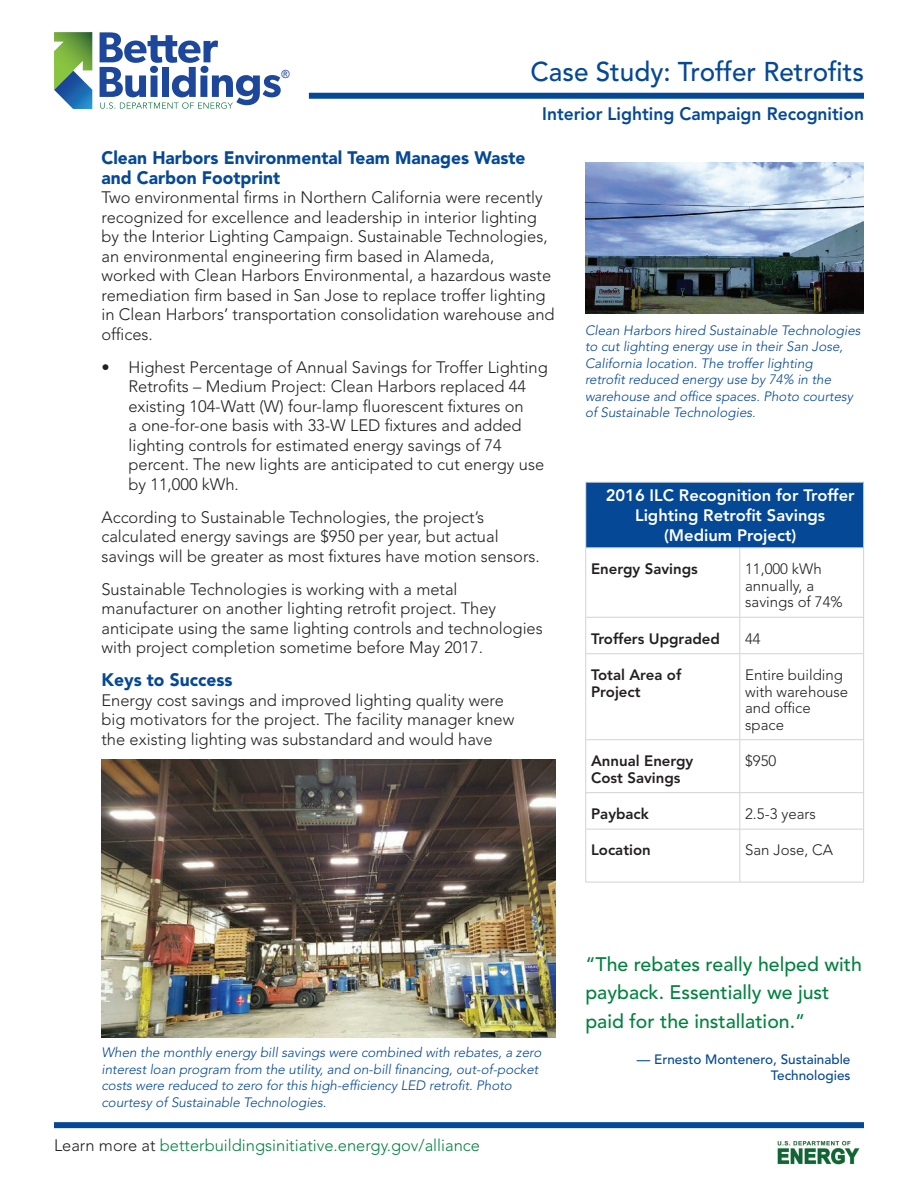
<style>
.page{position:relative;width:918px;height:1188px;background:#fff}
.page>*{position:absolute;margin:0;border:0;box-sizing:border-box;transform-origin:0 0}
.t1{font:500 27px "Avenir LT Std";color:#054895}
.Pull_Quote{font:500 19.5px/28.5px "Avenir LT Std";color:#00833e}
.Body_Text_Head{font:900 18px/19.5px "Avenir LT Std";color:#054895}
.t2{font:800 18px "Avenir LT Std";color:#054895}
.Body_Text{font:300 16.5px/19.5px "Avenir LT Std";color:#231f20}
.KT_Head{font:800 16.5px/19.8px "Avenir LT Std";color:#fff;text-align:center}
.t3{font:300 16.5px "Avenir LT Std";color:#00833e}
.KT_Bulleted_Text{font:300 15px/16.5px "Avenir LT Std";color:#231f20}
.KT_Bulleted_Text-2{font:800 15px/16.5px "Avenir LT Std";color:#231f20}
.Photo_caption{font:italic 300 13.5px/16.5px "Avenir LT Std";color:#054895}
.Pull_Quote_Attrib{font:500 13.5px/16.5px "Avenir LT Std";color:#054895;text-align:right}
.t4{font:11.1px "Arial";color:#1d479a}
.s1{color:#231f20}
</style>
<div class="page">
<div style="left:54px;top:1122px;width:810px;height:6px;background:#054895"></div>
<img style="left:777px;top:1141px;width:83px;height:24px">
<div style="left:309px;top:93px;width:555px;height:6px;background:#054895"></div>
<svg style="left:100px;top:32px;width:181px;height:77px"></svg>
<svg style="left:54px;top:32px;width:38px;height:77px;background:#6da17e"></svg>
<img style="left:585px;top:162px;width:279px;height:152px">
<div style="left:586px;top:482px;width:278px;height:66px;background:#054895"></div>
<svg style="left:586px;top:548px;width:277px;height:334px"></svg>
<hr style="left:585px;top:482px;width:155px;height:1px;background:#d2d3d1">
<hr style="left:585px;top:483px;width:1px;height:64px;background:#d2d3d1">
<hr style="left:740px;top:482px;width:124px;height:1px;background:#d2d3d1">
<hr style="left:863px;top:483px;width:1px;height:64px;background:#d2d3d1">
<hr style="left:585px;top:547px;width:155px;height:1px;background:#d2d3d1">
<hr style="left:585px;top:548px;width:1px;height:69px;background:#d2d3d1">
<hr style="left:740px;top:547px;width:124px;height:1px;background:#d2d3d1">
<hr style="left:739px;top:548px;width:1px;height:69px;background:#d2d3d1">
<hr style="left:863px;top:548px;width:1px;height:69px;background:#d2d3d1">
<hr style="left:585px;top:617px;width:155px;height:1px;background:#d2d3d1">
<hr style="left:585px;top:618px;width:1px;height:35px;background:#d2d3d1">
<hr style="left:740px;top:617px;width:124px;height:1px;background:#d2d3d1">
<hr style="left:739px;top:618px;width:1px;height:35px;background:#d2d3d1">
<hr style="left:863px;top:618px;width:1px;height:35px;background:#d2d3d1">
<hr style="left:585px;top:653px;width:155px;height:1px;background:#d2d3d1">
<hr style="left:585px;top:654px;width:1px;height:85px;background:#d2d3d1">
<hr style="left:740px;top:653px;width:124px;height:1px;background:#d2d3d1">
<hr style="left:739px;top:654px;width:1px;height:85px;background:#d2d3d1">
<hr style="left:863px;top:654px;width:1px;height:85px;background:#d2d3d1">
<hr style="left:585px;top:739px;width:155px;height:1px;background:#d2d3d1">
<hr style="left:585px;top:740px;width:1px;height:52px;background:#d2d3d1">
<hr style="left:740px;top:739px;width:124px;height:1px;background:#d2d3d1">
<hr style="left:739px;top:740px;width:1px;height:52px;background:#d2d3d1">
<hr style="left:863px;top:740px;width:1px;height:52px;background:#d2d3d1">
<hr style="left:585px;top:792px;width:155px;height:1px;background:#d2d3d1">
<hr style="left:585px;top:793px;width:1px;height:36px;background:#d2d3d1">
<hr style="left:740px;top:792px;width:124px;height:1px;background:#d2d3d1">
<hr style="left:739px;top:793px;width:1px;height:36px;background:#d2d3d1">
<hr style="left:863px;top:793px;width:1px;height:36px;background:#d2d3d1">
<hr style="left:585px;top:829px;width:155px;height:1px;background:#d2d3d1">
<hr style="left:585px;top:830px;width:1px;height:52px;background:#d2d3d1">
<hr style="left:740px;top:829px;width:124px;height:1px;background:#d2d3d1">
<hr style="left:739px;top:830px;width:1px;height:52px;background:#d2d3d1">
<hr style="left:863px;top:830px;width:1px;height:52px;background:#d2d3d1">
<hr style="left:585px;top:882px;width:155px;height:1px;background:#d2d3d1">
<hr style="left:740px;top:882px;width:124px;height:1px;background:#d2d3d1">
<img style="left:101px;top:759px;width:454px;height:278px">
<p class="t4" style="left:282px;top:66px;width:10px">®</p>
<h1 class="t1" style="left:531px;top:56px;width:335px">Case Study: Troffer Retrofits</h1>
<p class="t2" style="left:542px;top:103px;width:323px">Interior Lighting Campaign Recognition</p>
<p class="Body_Text_Head" style="left:101px;top:148px;width:426px">Clean Harbors Environmental Team Manages Waste and Carbon Footprint</p>
<p class="Body_Text" style="left:101px;top:188px;width:455px">Two environmental firms in Northern California were recently recognized for excellence and leadership in interior lighting by the Interior Lighting Campaign. Sustainable Technologies, an environmental engineering firm based in Alameda,<br>worked with Clean Harbors Environmental, a hazardous waste remediation firm based in San Jose to replace troffer lighting in Clean Harbors’ transportation consolidation warehouse and offices.</p>
<p class="Body_Text" style="left:128px;top:357px;width:421px;text-indent:-27px">• Highest Percentage of Annual Savings for Troffer Lighting Retrofits – Medium Project: Clean Harbors replaced 44 existing 104-Watt (W) four-lamp fluorescent fixtures on<br>a one-for-one basis with 33-W LED fixtures and added lighting controls for estimated energy savings of 74 percent. The new lights are anticipated to cut energy use by 11,000 kWh.</p>
<p class="Body_Text" style="left:101px;top:507px;width:440px">According to Sustainable Technologies, the project’s calculated energy savings are $950 per year, but actual savings will be greater as most fixtures have motion sensors.</p>
<p class="Body_Text" style="left:101px;top:579px;width:443px">Sustainable Technologies is working with a metal manufacturer on another lighting retrofit project. They anticipate using the same lighting controls and technologies with project completion sometime before May 2017.</p>
<p class="Body_Text_Head" style="left:101px;top:670px;width:133px">Keys to Success</p>
<p class="Body_Text" style="left:101px;top:690px;width:414px">Energy cost savings and improved lighting quality were big motivators for the project. The facility manager knew the existing lighting was substandard and would have</p>
<p class="Photo_caption" style="left:585px;top:322px;width:277px">Clean Harbors hired Sustainable Technologies to cut lighting energy use in their San Jose, California location. The troffer lighting<br>retrofit reduced energy use by 74% in the warehouse and office spaces. Photo courtesy of Sustainable Technologies.</p>
<p class="KT_Head" style="left:606px;top:486px;width:250px">2016 ILC Recognition for Troffer<br>Lighting Retrofit Savings (Medium Project)</p>
<p class="KT_Bulleted_Text-2" style="left:591px;top:561px;width:108px">Energy Savings</p>
<p class="KT_Bulleted_Text" style="left:745px;top:561px;width:99px">11,000 kWh annually, a savings of 74%</p>
<p class="KT_Bulleted_Text-2" style="left:591px;top:630px;width:130px">Troffers Upgraded</p>
<p class="KT_Bulleted_Text" style="left:745px;top:630px;width:17px">44</p>
<p class="KT_Bulleted_Text-2" style="left:591px;top:667px;width:92px">Total Area of<br>Project</p>
<p class="KT_Bulleted_Text" style="left:745px;top:667px;width:105px">Entire building with warehouse and office space</p>
<p class="KT_Bulleted_Text-2" style="left:591px;top:753px;width:104px">Annual Energy<br>Cost Savings</p>
<p class="KT_Bulleted_Text" style="left:745px;top:753px;width:33px">$950</p>
<p class="KT_Bulleted_Text-2" style="left:591px;top:806px;width:59px">Payback</p>
<p class="KT_Bulleted_Text" style="left:745px;top:806px;width:72px">2.5-3 years</p>
<p class="KT_Bulleted_Text-2" style="left:591px;top:842px;width:61px">Location</p>
<p class="KT_Bulleted_Text" style="left:745px;top:842px;width:89px">San Jose, CA</p>
<p class="Photo_caption" style="left:101px;top:1044px;width:441px">When the monthly energy bill savings were combined with rebates, a zero interest loan program from the utility, and on-bill financing, out-of-pocket costs were reduced to zero for this high-efficiency LED retrofit. Photo courtesy of Sustainable Technologies.</p>
<p class="t3" style="left:54px;top:1136px;width:428px"><span class="s1">Learn more at</span> betterbuildingsinitiative.energy.gov/alliance</p>
<p class="Pull_Quote" style="left:585px;top:950px;width:278px">“The rebates really helped with payback. Essentially we just paid for the installation.”</p>
<p class="Pull_Quote_Attrib" style="left:637px;top:1051px;width:215px">— Ernesto Montenero, Sustainable<br>Technologies</p>
</div>
